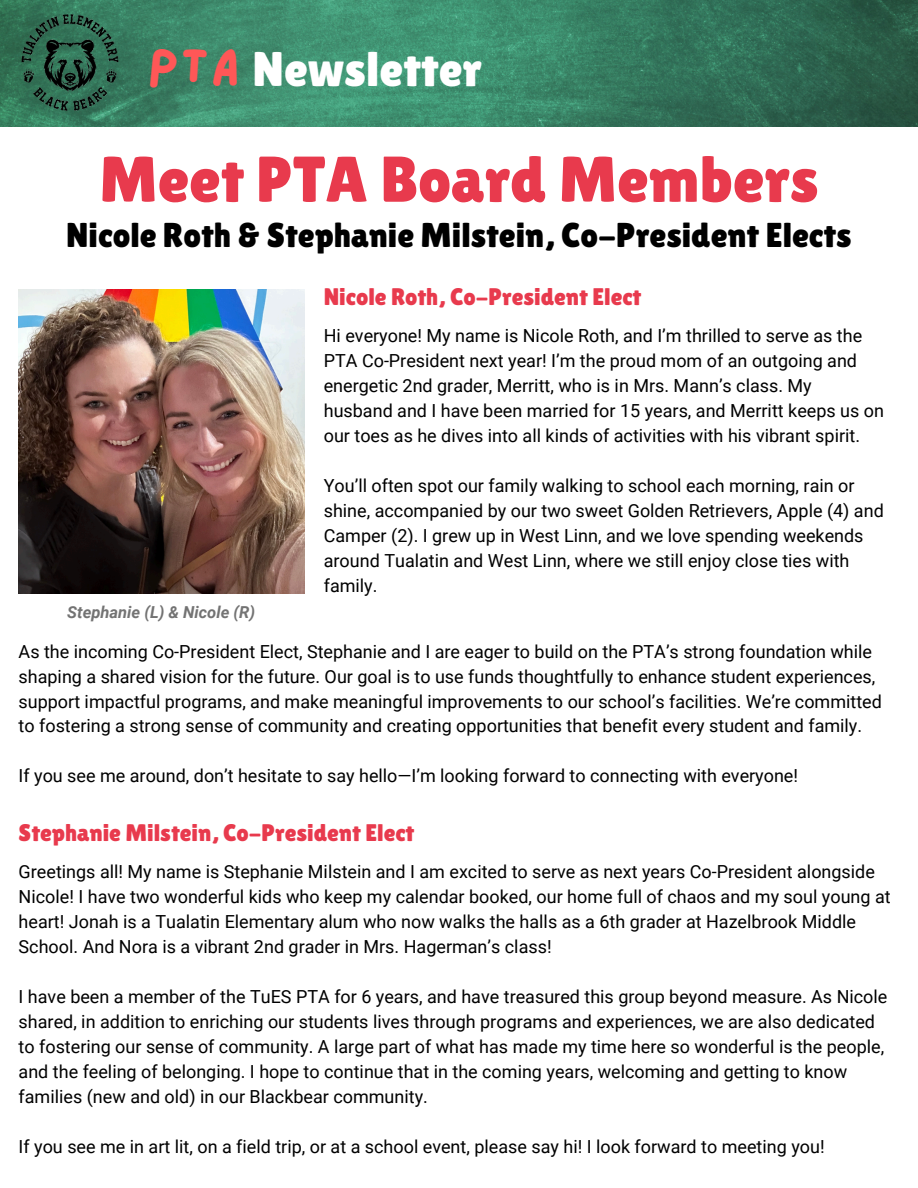
<style>
.page{position:relative;width:918px;height:1188px;background:#fff}
.page>*{position:absolute;margin:0;border:0;box-sizing:border-box;transform-origin:0 0}
.t1{font:64.5px "Lilita One";color:#e83a4d}
.t2{font:49.5px "Lazydog";color:#ff5757}
.t3{font:48.75px "Lilita One";color:#fff}
.t4{font:34.5px "Lilita One";color:#000}
.t5{font:24px "Lilita One";color:#e83a4d}
.t6{font:18px/25px "Roboto";color:#000}
.t7{font:italic 700 16.5px "Roboto";color:#737373}
</style>
<div class="page">
<img style="left:148px;top:0;width:770px;height:126px">
<img style="left:0;top:0;width:148px;height:127px">
<img style="left:19px;top:289px;width:285px;height:305px">
<p class="t2" style="left:148px;top:42px;width:93px">PTA</p>
<p class="t3" style="left:252px;top:41px;width:231px">Newsletter</p>
<h1 class="t1" style="left:99px;top:142px;width:721px">Meet PTA Board Members</h1>
<h1 class="t4" style="left:66px;top:215px;width:787px">Nicole Roth &amp; Stephanie Milstein, Co-President Elects</h1>
<h2 class="t5" style="left:324px;top:283px;width:319px">Nicole Roth, Co-President Elect</h2>
<h3 class="t6" style="left:324px;top:324px;width:562px">Hi everyone! My name is Nicole Roth, and I’m thrilled to serve as the PTA Co-President next year! I’m the proud mom of an outgoing and energetic 2nd grader, Merritt, who is in Mrs. Mann’s class. My husband and I have been married for 15 years, and Merritt keeps us on our toes as he dives into all kinds of activities with his vibrant spirit.</h3>
<p class="t6" style="left:324px;top:474px;width:562px">You’ll often spot our family walking to school each morning, rain or shine, accompanied by our two sweet Golden Retrievers, Apple (4) and Camper (2). I grew up in West Linn, and we love spending weekends around Tualatin and West Linn, where we still enjoy close ties with family.</p>
<h4 class="t7" style="left:67px;top:602px;width:189px">Stephanie (L) &amp; Nicole (R)</h4>
<p class="t6" style="left:19px;top:640px;width:865px">As the incoming Co-President Elect, Stephanie and I are eager to build on the PTA’s strong foundation while shaping a shared vision for the future. Our goal is to use funds thoughtfully to enhance student experiences, support impactful programs, and make meaningful improvements to our school’s facilities. We’re committed to fostering a strong sense of community and creating opportunities that benefit every student and family.</p>
<p class="t6" style="left:19px;top:763px;width:781px">If you see me around, don’t hesitate to say hello—I’m looking forward to connecting with everyone!</p>
<h5 class="t5" style="left:19px;top:819px;width:397px">Stephanie Milstein, Co-President Elect</h5>
<h4 class="t6" style="left:19px;top:860px;width:874px">Greetings all! My name is Stephanie Milstein and I am excited to serve as next years Co-President alongside Nicole! I have two wonderful kids who keep my calendar booked, our home full of chaos and my soul young at heart! Jonah is a Tualatin Elementary alum who now walks the halls as a 6th grader at Hazelbrook Middle School. And Nora is a vibrant 2nd grader in Mrs. Hagerman’s class!</h4>
<p class="t6" style="left:19px;top:985px;width:870px">I have been a member of the TuES PTA for 6 years, and have treasured this group beyond measure. As Nicole shared, in addition to enriching our students lives through programs and experiences, we are also dedicated to fostering our sense of community. A large part of what has made my time here so wonderful is the people, and the feeling of belonging. I hope to continue that in the coming years, welcoming and getting to know families (new and old) in our Blackbear community.</p>
<p class="t6" style="left:19px;top:1135px;width:808px">If you see me in art lit, on a field trip, or at a school event, please say hi! I look forward to meeting you!</p>
</div>
